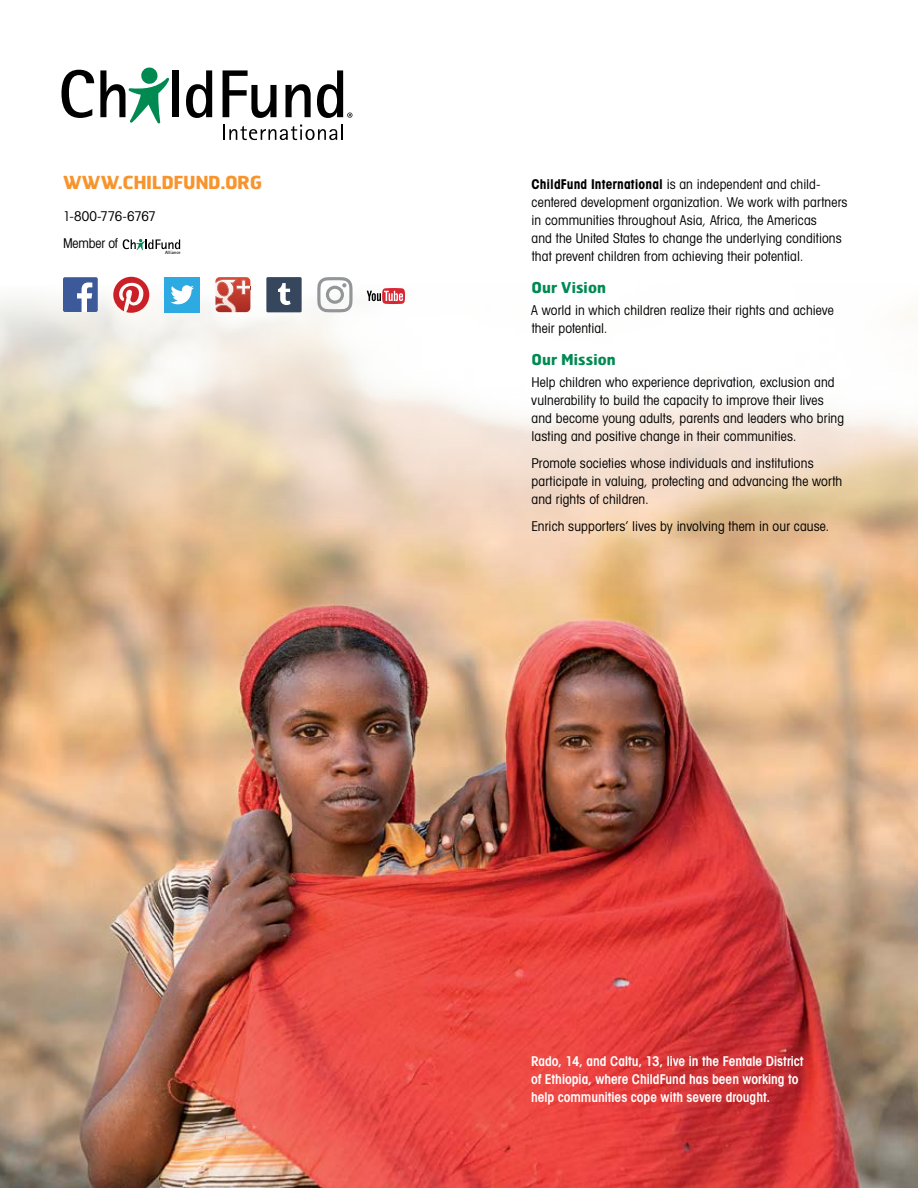
<style>
.page{position:relative;width:918px;height:1188px;background:#fff}
.page>*{position:absolute;margin:0;border:0;box-sizing:border-box;transform-origin:0 0}
.t1{font:700 18px "Hermes FB";letter-spacing:-.025em;color:#f7942d}
.t2{font:700 15px "Hermes FB";letter-spacing:.01em;color:#008a52}
.t3{font:condensed 13.5px/18px "Avant Garde";letter-spacing:.01em;color:#000}
.t4{font:600 condensed 13.5px/18px "Avant Garde";color:#fff}
.t5{font:condensed 13.5px/27px "Avant Garde";letter-spacing:-.015em;color:#000}
.t6{font:700 4.65px "Rotis Sans Serif";letter-spacing:.005em;color:#000}
.s1{font-weight:700}
</style>
<div class="page">
<img style="left:0;top:597px;width:918px;height:591px">
<svg style="left:0;top:282px;width:918px;height:315px"></svg>
<svg style="left:123px;top:239px;width:57px;height:11px"></svg>
<div style="left:63px;top:277px;width:35px;height:35px;background:#3c5a99;border-radius:2px"></div>
<svg style="left:77px;top:282px;width:15px;height:30px"></svg>
<svg style="left:113px;top:277px;width:36px;height:36px"></svg>
<div style="left:165px;top:277px;width:35px;height:35px;background:#2caae1"></div>
<svg style="left:170px;top:285px;width:24px;height:19px"></svg>
<svg style="left:215px;top:277px;width:36px;height:35px"></svg>
<svg style="left:62px;top:70px;width:32px;height:48px"></svg>
<div style="left:173px;top:70px;width:6px;height:47px;background:#000"></div>
<svg style="left:186px;top:70px;width:26px;height:48px"></svg>
<svg style="left:223px;top:70px;width:54px;height:48px"></svg>
<svg style="left:286px;top:84px;width:25px;height:33px"></svg>
<svg style="left:100px;top:67px;width:69px;height:57px"></svg>
<svg style="left:223px;top:125px;width:120px;height:15px"></svg>
<svg style="left:317px;top:70px;width:35px;height:48px"></svg>
<svg style="left:266px;top:277px;width:36px;height:35px"></svg>
<svg style="left:367px;top:288px;width:38px;height:16px"></svg>
<svg style="left:317px;top:277px;width:36px;height:35px"></svg>
<h1 class="t1" style="left:63px;top:171px;width:201px">WWW.CHILDFUND.ORG</h1>
<p class="t5" style="left:63px;top:202px;width:95px">1-800-776-6767<br>Member of</p>
<p class="t6" style="left:165px;top:249px;width:17px">Alliance</p>
<p class="t3" style="left:531px;top:175px;width:318px"><span class="s1">ChildFund International</span> is an independent and child&shy;centered development organization. We work with partners in communities throughout Asia, Africa, the Americas<br>and the United States to change the underlying conditions that prevent children from achieving their potential.</p>
<p class="t2" style="left:531px;top:277px;width:76px">Our Vision</p>
<p class="t3" style="left:531px;top:301px;width:304px">A world in which children realize their rights and achieve their potential.</p>
<p class="t2" style="left:531px;top:349px;width:86px">Our Mission</p>
<p class="t3" style="left:531px;top:373px;width:314px">Help children who experience deprivation, exclusion and vulnerability to build the capacity to improve their lives and become young adults, parents and leaders who bring lasting and positive change in their communities.</p>
<p class="t3" style="left:531px;top:454px;width:312px">Promote societies whose individuals and institutions participate in valuing, protecting and advancing the worth and rights of children.</p>
<p class="t3" style="left:531px;top:517px;width:299px">Enrich supporters’ lives by involving them in our cause.</p>
<p class="t4" style="left:531px;top:1052px;width:274px">Rado, 14, and Caltu, 13, live in the Fentale District of Ethiopia, where ChildFund has been working to help communities cope with severe drought.</p>
</div>
